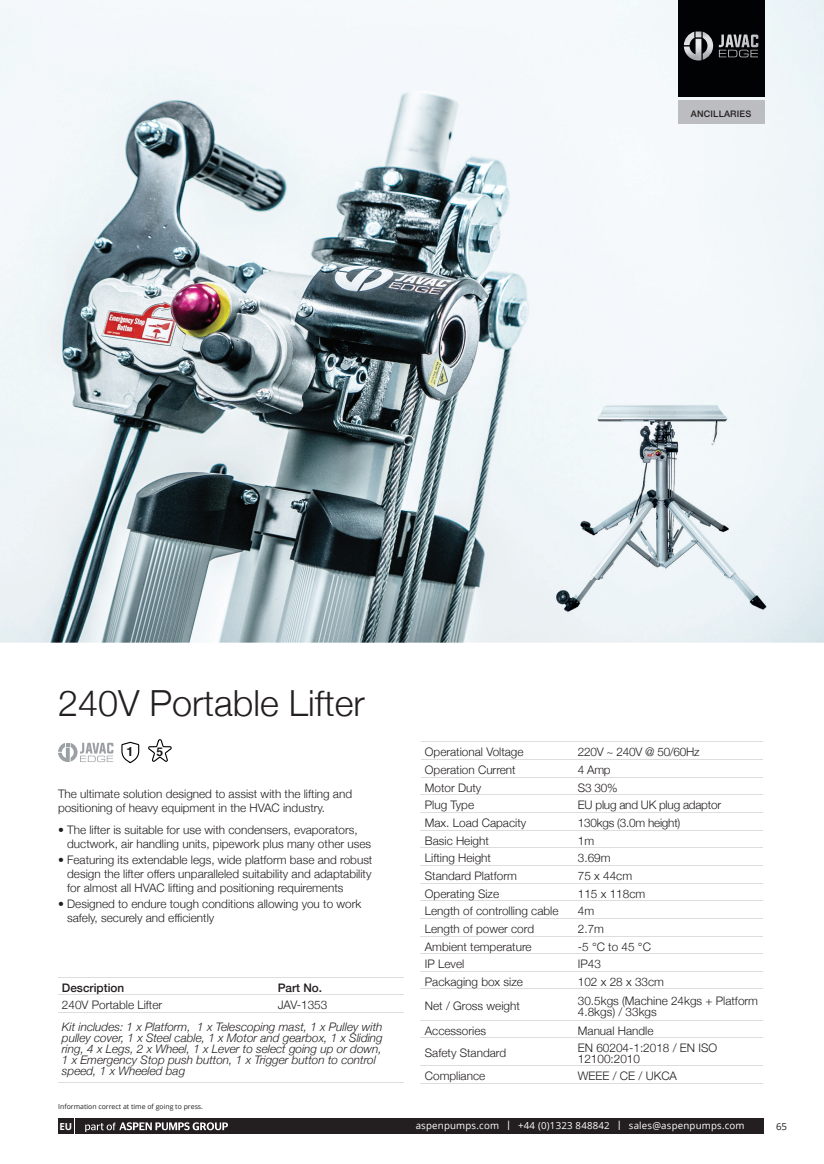
<style>
.page{position:relative;width:824px;height:1164px;background:#fff}
.page>*{position:absolute;margin:0;border:0;box-sizing:border-box;transform-origin:0 0}
.t1{font:300 35.88px "Helvetica Neue";color:#231f20}
.t2{font:700 12.78px "Helvetica";color:#171419}
.t3{font:700 12.08px "Helvetica";color:#171419}
.t4{font:300 11.72px/14.2px "Helvetica Neue";color:#231f20}
.t5{font:italic 300 11.72px/11px "Helvetica Neue";color:#231f20}
.t6{font:300 11.72px "Helvetica Neue";letter-spacing:-.02em;color:#231f20}
.t7{font:500 11.72px "Helvetica Neue";color:#231f20}
.t8{font:9.62px "Open Sans";letter-spacing:.02em;color:#fff}
.t9{font:700 9.62px "Open Sans";color:#fff}
.t10{font:9.62px "Open Sans";color:#231f20}
.t11{font:500 8.92px "Helvetica Neue";letter-spacing:.025em;color:#231f20}
.t12{font:7px "Open Sans";color:#231f20}
.s1{font-size:12.08px}
</style>
<div class="page">
<hr style="left:58px;top:976px;width:345px;height:1px;background:#dcdddf">
<hr style="left:58px;top:994px;width:345px;height:1px;background:#dcdddf">
<hr style="left:58px;top:1011px;width:215px;height:1px;background:#dcdddf">
<hr style="left:58px;top:1082px;width:345px;height:1px;background:#dcdddf">
<hr style="left:273px;top:1011px;width:130px;height:1px;background:#dcdddf">
<svg style="left:121px;top:741px;width:18px;height:22px"></svg>
<svg style="left:58px;top:742px;width:55px;height:20px"></svg>
<svg style="left:148px;top:739px;width:24px;height:22px"></svg>
<svg style="left:573px;top:777px;width:188px;height:289px"></svg>
<hr style="left:420px;top:741px;width:341px;height:1px;background:#dcdddf">
<hr style="left:420px;top:759px;width:341px;height:1px;background:#dcdddf">
<hr style="left:420px;top:776px;width:341px;height:1px;background:#dcdddf">
<hr style="left:420px;top:794px;width:153px;height:1px;background:#dcdddf">
<hr style="left:420px;top:812px;width:153px;height:1px;background:#dcdddf">
<hr style="left:420px;top:829px;width:153px;height:1px;background:#dcdddf">
<hr style="left:420px;top:847px;width:153px;height:1px;background:#dcdddf">
<hr style="left:420px;top:865px;width:153px;height:1px;background:#dcdddf">
<hr style="left:420px;top:882px;width:153px;height:1px;background:#dcdddf">
<hr style="left:420px;top:900px;width:153px;height:1px;background:#dcdddf">
<hr style="left:420px;top:917px;width:153px;height:1px;background:#dcdddf">
<hr style="left:420px;top:935px;width:153px;height:1px;background:#dcdddf">
<hr style="left:420px;top:953px;width:153px;height:1px;background:#dcdddf">
<hr style="left:420px;top:970px;width:153px;height:1px;background:#dcdddf">
<hr style="left:420px;top:988px;width:153px;height:1px;background:#dcdddf">
<hr style="left:420px;top:1019px;width:153px;height:1px;background:#dcdddf">
<hr style="left:420px;top:1037px;width:153px;height:1px;background:#dcdddf">
<hr style="left:420px;top:1064px;width:153px;height:1px;background:#dcdddf">
<hr style="left:420px;top:1082px;width:153px;height:1px;background:#dcdddf">
<hr style="left:573px;top:794px;width:188px;height:1px;background:#dcdddf">
<hr style="left:573px;top:812px;width:188px;height:1px;background:#dcdddf">
<hr style="left:573px;top:829px;width:188px;height:1px;background:#dcdddf">
<hr style="left:573px;top:847px;width:188px;height:1px;background:#dcdddf">
<hr style="left:573px;top:865px;width:188px;height:1px;background:#dcdddf">
<hr style="left:573px;top:882px;width:188px;height:1px;background:#dcdddf">
<hr style="left:573px;top:900px;width:188px;height:1px;background:#dcdddf">
<hr style="left:573px;top:917px;width:188px;height:1px;background:#dcdddf">
<hr style="left:573px;top:935px;width:188px;height:1px;background:#dcdddf">
<hr style="left:573px;top:953px;width:188px;height:1px;background:#dcdddf">
<hr style="left:573px;top:970px;width:188px;height:1px;background:#dcdddf">
<hr style="left:573px;top:988px;width:188px;height:1px;background:#dcdddf">
<hr style="left:573px;top:1019px;width:188px;height:1px;background:#dcdddf">
<hr style="left:573px;top:1037px;width:188px;height:1px;background:#dcdddf">
<hr style="left:573px;top:1064px;width:188px;height:1px;background:#dcdddf">
<hr style="left:573px;top:1082px;width:188px;height:1px;background:#dcdddf">
<img style="left:0;top:0;width:823px;height:642px">
<img style="left:530px;top:369px;width:260px;height:254px">
<div style="left:677px;top:100px;width:86px;height:24px;background:#bcbdc0"></div>
<div style="left:76px;top:1117px;width:687px;height:16px;background:#231f20"></div>
<div style="left:58px;top:1117px;width:16px;height:16px;background:#231f20"></div>
<svg style="left:85px;top:1122px;width:143px;height:9px"></svg>
<div style="left:677px;top:0;width:86px;height:96px;background:#010203"></div>
<img style="left:718px;top:34px;width:39px;height:24px">
<img style="left:683px;top:32px;width:31px;height:28px">
<h1 class="t1" style="left:58px;top:680px;width:308px">240V Portable Lifter</h1>
<p class="t11" style="left:690px;top:108px;width:62px">ANCILLARIES</p>
<p class="t2" style="left:126px;top:746px;width:9px">1</p>
<p class="t3" style="left:156px;top:746px;width:8px">5</p>
<p class="t4" style="left:424px;top:744px;width:100px">Operational Voltage</p>
<p class="t6" style="left:577px;top:745px;width:123px">220V ~ 240V @ 50/60Hz</p>
<p class="t4" style="left:424px;top:762px;width:92px">Operation Current</p>
<p class="t4" style="left:577px;top:762px;width:34px">4 Amp</p>
<p class="t4" style="left:424px;top:780px;width:58px">Motor Duty</p>
<p class="t4" style="left:577px;top:780px;width:41px">S3 30%</p>
<p class="t4" style="left:424px;top:797px;width:51px">Plug Type</p>
<p class="t6" style="left:577px;top:797px;width:144px">EU plug and UK plug adaptor</p>
<p class="t4" style="left:424px;top:815px;width:103px">Max. Load Capacity</p>
<p class="t6" style="left:577px;top:815px;width:104px">130kgs (3.0m height)</p>
<p class="t4" style="left:424px;top:833px;width:65px">Basic Height</p>
<p class="t4" style="left:577px;top:833px;width:18px">1m</p>
<p class="t4" style="left:424px;top:850px;width:68px">Lifting Height</p>
<p class="t4" style="left:577px;top:850px;width:34px">3.69m</p>
<p class="t4" style="left:424px;top:868px;width:93px">Standard Platform</p>
<p class="t4" style="left:577px;top:868px;width:56px">75 x 44cm</p>
<p class="t4" style="left:424px;top:885px;width:76px">Operating Size</p>
<p class="t4" style="left:577px;top:885px;width:69px">115 x 118cm</p>
<p class="t4" style="left:424px;top:903px;width:135px">Length of controlling cable</p>
<p class="t4" style="left:577px;top:903px;width:18px">4m</p>
<p class="t4" style="left:424px;top:921px;width:111px">Length of power cord</p>
<p class="t4" style="left:577px;top:921px;width:28px">2.7m</p>
<p class="t4" style="left:424px;top:938px;width:108px">Ambient temperature</p>
<p class="t4" style="left:577px;top:938px;width:74px">-5 °C to 45 °C</p>
<p class="t4" style="left:424px;top:956px;width:41px">IP Level</p>
<p class="t4" style="left:577px;top:956px;width:25px">IP43</p>
<p class="t4" style="left:424px;top:974px;width:99px">Packaging box size</p>
<p class="t4" style="left:577px;top:974px;width:87px">102 x 28 x 33cm</p>
<p class="t4" style="left:424px;top:998px;width:96px">Net / Gross weight</p>
<p class="t4" style="left:577px;top:994px;width:181px;line-height:11px">30.5kgs (Machine 24kgs + Platform<br>4.8kgs) / 33kgs</p>
<p class="t4" style="left:424px;top:1023px;width:63px">Accessories</p>
<p class="t4" style="left:577px;top:1023px;width:77px">Manual Handle</p>
<p class="t4" style="left:424px;top:1045px;width:83px">Safety Standard</p>
<p class="t4" style="left:577px;top:1041px;width:141px;line-height:11px">EN 60204-1:2018 / EN ISO<br>12100:2010</p>
<p class="t4" style="left:424px;top:1068px;width:62px">Compliance</p>
<p class="t4" style="left:577px;top:1068px;width:101px">WEEE / CE / UKCA</p>
<p class="t4" style="left:58px;top:786px;width:295px">The ultimate solution designed to assist with the lifting and positioning of heavy equipment in the HVAC industry.</p>
<p class="t4" style="left:67px;top:822px;width:305px;text-indent:-9px">• The lifter is suitable for use with condensers, evaporators, ductwork, air handling units, pipework plus many other uses</p>
<p class="t4" style="left:67px;top:852px;width:306px;text-align:justify;text-indent:-9px">• Featuring its extendable legs, wide platform base and robust design the lifter offers unparalleled suitability and adaptability for almost all HVAC lifting and positioning requirements</p>
<p class="t4" style="left:67px;top:896px;width:295px;text-indent:-9px">• Designed to endure tough conditions allowing you to work safely, securely and efficiently</p>
<p class="t7" style="left:62px;top:979px;width:64px">Description</p>
<p class="t7" style="left:277px;top:979px;width:46px">Part No.</p>
<p class="t4" style="left:62px;top:997px;width:102px">240V Portable Lifter</p>
<p class="t4" style="left:277px;top:997px;width:51px">JAV-1353</p>
<p class="t5" style="left:62px;top:1021px;width:322px">Kit includes: 1 x Platform, 1 x Telescoping mast, 1 x Pulley with pulley cover, 1 x Steel cable, 1 x Motor and gearbox, 1 x Sliding ring, 4 x Legs, 2 x Wheel, 1 x Lever to select going up or down, 1 x Emergency Stop push button, 1 x Trigger button to control speed, 1 x Wheeled bag</p>
<p class="t12" style="left:58px;top:1101px;width:146px">Information correct at time of going to press.</p>
<p class="t8" style="left:415px;top:1118px;width:206px">aspenpumps.com <span class="s1">l</span> +44 (0)1323 848842 <span class="s1">l</span></p>
<p class="t9" style="left:59px;top:1119px;width:14px">EU</p>
<p class="t8" style="left:628px;top:1118px;width:117px">sales@aspenpumps.com</p>
<p class="t10" style="left:775px;top:1119px;width:13px">65</p>
</div>
